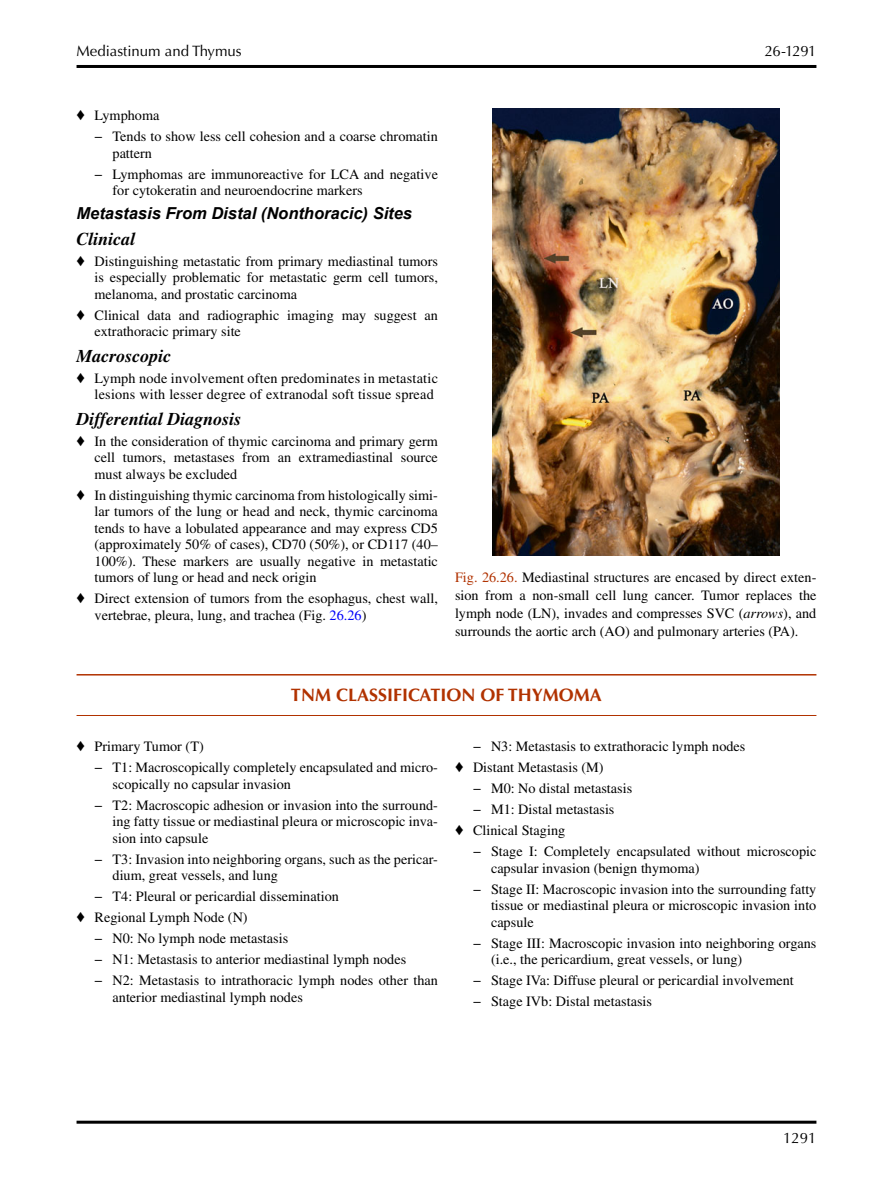
<style>
.page{position:relative;width:893px;height:1187px;background:#fff}
.page>*{position:absolute;margin:0;border:0;box-sizing:border-box;transform-origin:0 0}
.t1{font:italic 700 18px "Cflfcm Sxdlnk Times";color:#000}
.t2{font:700 18px "Wwxvqc Fxxpsj Optima";color:#b13200}
.t3{font:italic 700 16.5px "Pnnwxr Thrcxt Arial";color:#000}
.t4{font:15px "Nyxxjt Qqcyxy Optima";color:#000}
.t5{font:14.25px/16.5px "Yxqjmb Ghwfkn Times";color:#000}
.s1{color:#0000fa}
.s2{color:#b13200}
.s3{font-family:"Dgpspp Ghhmwb Times";font-style:italic}
</style>
<div class="page">
<hr style="left:77px;top:1120px;width:739px;height:3px;background:#000">
<hr style="left:77px;top:674px;width:739px;height:1px;background:#b13200">
<hr style="left:77px;top:715px;width:739px;height:1px;background:#b13200">
<img style="left:492px;top:108px;width:287px;height:447px">
<hr style="left:77px;top:65px;width:739px;height:3px;background:#000">
<p class="t4" style="left:77px;top:45px;width:167px">Mediastinum and Thymus</p>
<p class="t4" style="left:765px;top:45px;width:53px">26-1291</p>
<p class="t5" style="left:95px;top:106px;width:345px;line-height:21px;text-indent:-18px">♦ Lymphoma<br>− Tends to show less cell cohesion and a coarse chromatin</p>
<p class="t5" style="left:95px;top:144px;width:345px;line-height:21px;text-indent:18px">pattern<br>− Lymphomas are immunoreactive for LCA and negative</p>
<p class="t5" style="left:113px;top:183px;width:252px">for cytokeratin and neuroendocrine markers</p>
<p class="t3" style="left:77px;top:204px;width:337px">Metastasis From Distal (Nonthoracic) Sites</p>
<p class="t1" style="left:77px;top:232px;width:61px">Clinical</p>
<p class="t5" style="left:95px;top:254px;width:345px;text-align:justify;text-indent:-18px">♦ Distinguishing metastatic from primary mediastinal tumors is especially problematic for metastatic germ cell tumors, melanoma, and prostatic carcinoma</p>
<p class="t5" style="left:95px;top:308px;width:345px;text-indent:-18px">♦ Clinical data and radiographic imaging may suggest an extrathoracic primary site</p>
<p class="t1" style="left:77px;top:349px;width:96px">Macroscopic</p>
<p class="t5" style="left:77px;top:371px;width:363px;text-align:right">♦ Lymph node involvement often predominates in metastatic lesions with lesser degree of extranodal soft tissue spread</p>
<p class="t1" style="left:77px;top:412px;width:167px">Differential Diagnosis</p>
<p class="t5" style="left:95px;top:434px;width:345px;text-align:justify;text-indent:-18px">♦ In the consideration of thymic carcinoma and primary germ cell tumors, metastases from an extramediastinal source must always be excluded</p>
<p class="t5" style="left:95px;top:488px;width:345px;text-align:justify;text-indent:-18px">♦ In distinguishing thymic carcinoma from histologically simi&shy;lar tumors of the lung or head and neck, thymic carcinoma tends to have a lobulated appearance and may express CD5 (approximately 50% of cases), CD70 (50%), or CD117 (40– 100%). These markers are usually negative in metastatic tumors of lung or head and neck origin</p>
<p class="t5" style="left:95px;top:591px;width:345px;text-indent:-18px">♦ Direct extension of tumors from the esophagus, chest wall, vertebrae, pleura, lung, and trachea (Fig. <span class="s1">26.26</span> )</p>
<p class="t5" style="left:455px;top:569px;width:363px;line-height:18px;text-align:justify"><span class="s2">Fig. 26.26.</span> Mediastinal structures are encased by direct exten&shy;sion from a non-small cell lung cancer. Tumor replaces the lymph node (LN), invades and compresses SVC ( <span class="s3">arrows</span> ), and surrounds the aortic arch (AO) and pulmonary arteries (PA).</p>
<p class="t2" style="left:291px;top:687px;width:312px">TNM CLASSIFICATION OF THYMOMA</p>
<p class="t5" style="left:95px;top:737px;width:345px;line-height:21px;text-indent:-18px">♦ Primary Tumor (T)<br>− T1: Macroscopically completely encapsulated and micro-</p>
<p class="t5" style="left:95px;top:774px;width:345px;line-height:21px;text-indent:18px">scopically no capsular invasion<br>− T2: Macroscopic adhesion or invasion into the surround-</p>
<p class="t5" style="left:113px;top:814px;width:327px">ing fatty tissue or mediastinal pleura or microscopic inva&shy;sion into capsule</p>
<p class="t5" style="left:113px;top:852px;width:327px;text-indent:-18px">− T3: Invasion into neighboring organs, such as the pericar&shy;dium, great vessels, and lung</p>
<p class="t5" style="left:95px;top:889px;width:246px">− T4: Pleural or pericardial dissemination</p>
<p class="t5" style="left:77px;top:910px;width:173px">♦ Regional Lymph Node (N)</p>
<p class="t5" style="left:95px;top:931px;width:195px">− N0: No lymph node metastasis</p>
<p class="t5" style="left:95px;top:952px;width:313px">− N1: Metastasis to anterior mediastinal lymph nodes</p>
<p class="t5" style="left:95px;top:973px;width:345px">− N2: Metastasis to intrathoracic lymph nodes other than</p>
<p class="t5" style="left:113px;top:990px;width:192px">anterior mediastinal lymph nodes</p>
<p class="t5" style="left:473px;top:739px;width:274px">− N3: Metastasis to extrathoracic lymph nodes</p>
<p class="t5" style="left:455px;top:760px;width:150px">♦ Distant Metastasis (M)</p>
<p class="t5" style="left:473px;top:781px;width:161px">− M0: No distal metastasis</p>
<p class="t5" style="left:473px;top:802px;width:143px">− M1: Distal metastasis</p>
<p class="t5" style="left:455px;top:823px;width:112px">♦ Clinical Staging</p>
<p class="t5" style="left:473px;top:844px;width:345px">− Stage I: Completely encapsulated without microscopic</p>
<p class="t5" style="left:473px;top:858px;width:345px;line-height:21px;text-indent:18px">capsular invasion (benign thymoma)<br>− Stage II: Macroscopic invasion into the surrounding fatty</p>
<p class="t5" style="left:491px;top:898px;width:327px">tissue or mediastinal pleura or microscopic invasion into capsule</p>
<p class="t5" style="left:491px;top:936px;width:327px;text-indent:-18px">− Stage III: Macroscopic invasion into neighboring organs (i.e., the pericardium, great vessels, or lung)</p>
<p class="t5" style="left:473px;top:971px;width:322px;line-height:21px">− Stage IVa: Diffuse pleural or pericardial involvement − Stage IVb: Distal metastasis</p>
<p class="t4" style="left:783px;top:1131px;width:35px">1291</p>
</div>
